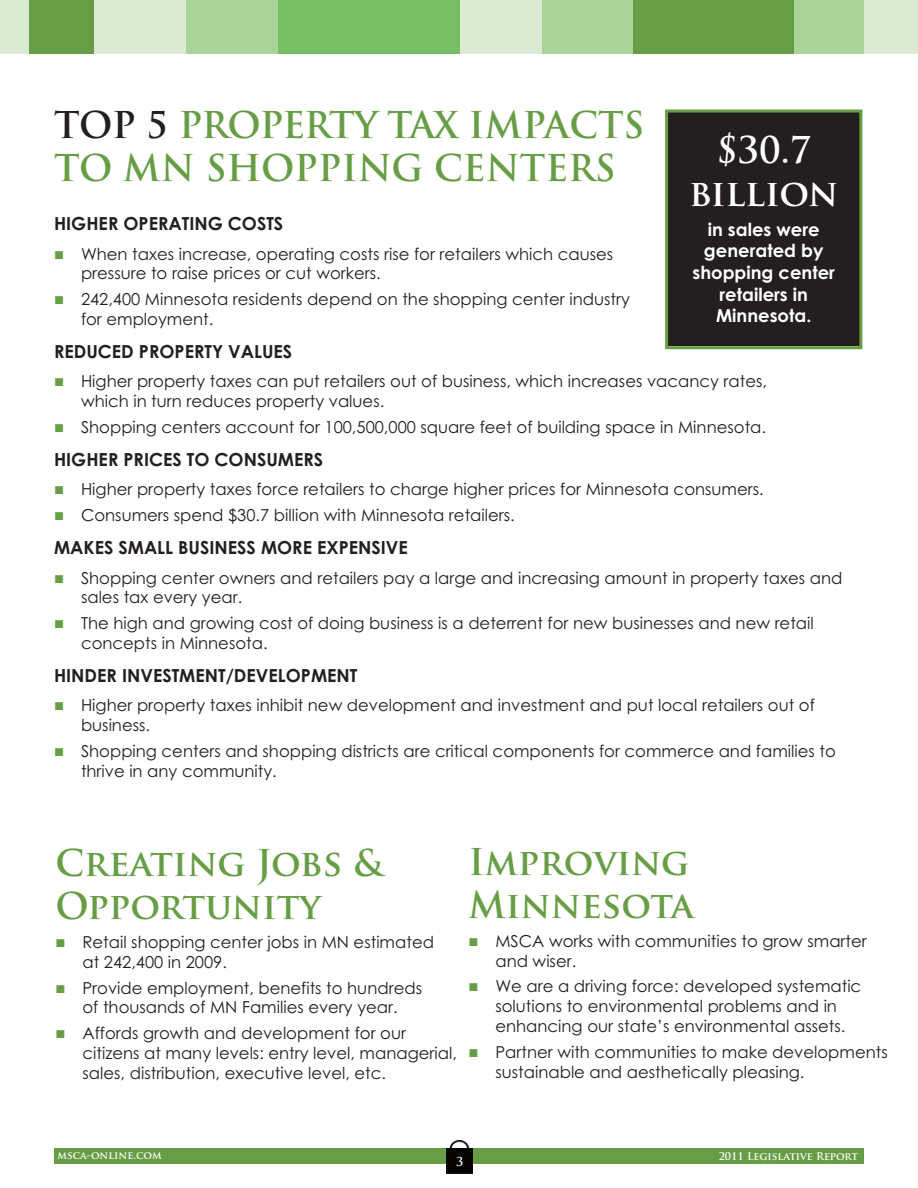
<style>
.page{position:relative;width:918px;height:1188px;background:#fff}
.page>*{position:absolute;margin:0;border:0;box-sizing:border-box;transform-origin:0 0}
.t1{font:700 36px/43.2px "Trajan Pro";color:#679e45}
.t2{font:700 36px/43.2px "Trajan Pro";color:#fff;text-align:center}
.t3{font:700 18px "Century Gothic";color:#231f20}
.t4{font:700 18px/21.6px "Century Gothic";color:#fff;text-align:center}
.t5{font:16.5px/19.8px "Century Gothic";color:#231f20}
.t6{font:700 12px "Trajan Pro";color:#fff}
.t7{font:700 10.5px "Trajan Pro";color:#fff}
.s1{color:#231f20}
</style>
<div class="page">
<div style="left:54px;top:1148px;width:810px;height:15px;background:#679e45"></div>
<img style="left:447px;top:1140px;width:25px;height:33px">
<div style="left:93px;top:0;width:94px;height:54px;background:#daead3"></div>
<div style="left:0;top:0;width:94px;height:54px;background:#679e45"></div>
<div style="left:186px;top:0;width:92px;height:54px;background:#aad39a"></div>
<div style="left:278px;top:0;width:183px;height:54px;background:#77be65"></div>
<div style="left:460px;top:0;width:83px;height:54px;background:#daead3"></div>
<div style="left:542px;top:0;width:92px;height:54px;background:#aad39a"></div>
<div style="left:634px;top:0;width:160px;height:54px;background:#679e45"></div>
<div style="left:794px;top:0;width:73px;height:54px;background:#aad39a"></div>
<div style="left:864px;top:0;width:54px;height:54px;background:#daead3"></div>
<div style="left:0;top:0;width:29px;height:54px;background:#daead3"></div>
<div style="left:668px;top:112px;width:191px;height:234px;background:#231f20"></div>
<div style="left:665px;top:110px;width:197px;height:239px;border:3px solid #679e45"></div>
<h1 class="t1" style="left:54px;top:107px;width:592px"><span class="s1">TOP 5</span> PROPERTY TAX IMPACTS<br>TO MN SHOPPING CENTERS</h1>
<p class="t3" style="left:54px;top:213px;width:231px">HIGHER OPERATING COSTS</p>
<p class="t5" style="left:81px;top:244px;width:534px">When taxes increase, operating costs rise for retailers which causes pressure to raise prices or cut workers.</p>
<p class="t5" style="left:81px;top:290px;width:550px">242,400 Minnesota residents depend on the shopping center industry for employment.</p>
<p class="t3" style="left:54px;top:341px;width:240px">REDUCED PROPERTY VALUES</p>
<p class="t5" style="left:81px;top:372px;width:688px">Higher property taxes can put retailers out of business, which increases vacancy rates, which in turn reduces property values.</p>
<p class="t5" style="left:81px;top:417px;width:687px">Shopping centers account for 100,500,000 square feet of building space in Minnesota.</p>
<p class="t3" style="left:54px;top:449px;width:271px">HIGHER PRICES TO CONSUMERS</p>
<p class="t5" style="left:81px;top:477px;width:684px;line-height:25.8px">Higher property taxes force retailers to charge higher prices for Minnesota consumers.<br>Consumers spend $30.7 billion with Minnesota retailers.</p>
<p class="t3" style="left:54px;top:537px;width:355px">MAKES SMALL BUSINESS MORE EXPENSIVE</p>
<p class="t5" style="left:81px;top:568px;width:763px">Shopping center owners and retailers pay a large and increasing amount in property taxes and sales tax every year.</p>
<p class="t5" style="left:81px;top:614px;width:734px">The high and growing cost of doing business is a deterrent for new businesses and new retail concepts in Minnesota.</p>
<p class="t3" style="left:54px;top:665px;width:305px">HINDER INVESTMENT/DEVELOPMENT</p>
<p class="t5" style="left:81px;top:696px;width:735px">Higher property taxes inhibit new development and investment and put local retailers out of business.</p>
<p class="t5" style="left:81px;top:741px;width:756px">Shopping centers and shopping districts are critical components for commerce and families to thrive in any community.</p>
<h1 class="t2" style="left:689px;top:132px;width:151px">$30.7 billion</h1>
<p class="t4" style="left:692px;top:219px;width:144px">in sales were generated by shopping center retailers in<br>Minnesota.</p>
<h1 class="t1" style="left:56px;top:846px;width:329px">Creating Jobs &amp;<br>Opportunity</h1>
<p class="t5" style="left:82px;top:932px;width:353px">Retail shopping center jobs in MN estimated at 242,400 in 2009.</p>
<p class="t5" style="left:82px;top:978px;width:341px">Provide employment, benefits to hundreds of thousands of MN Families every year.</p>
<p class="t5" style="left:82px;top:1024px;width:376px">Affords growth and development for our citizens at many levels: entry level, managerial, sales, distribution, executive level, etc.</p>
<h1 class="t1" style="left:468px;top:845px;width:227px">Improving<br>Minnesota</h1>
<p class="t5" style="left:495px;top:931px;width:373px">MSCA works with communities to grow smarter and wiser.</p>
<p class="t5" style="left:495px;top:977px;width:367px">We are a driving force: developed systematic solutions to environmental problems and in enhancing our state’s environmental assets.</p>
<p class="t5" style="left:495px;top:1042px;width:394px">Partner with communities to make developments sustainable and aesthetically pleasing.</p>
<p class="t7" style="left:57px;top:1151px;width:106px">msca-online.com</p>
<p class="t6" style="left:456px;top:1157px;width:9px">3</p>
<p class="t7" style="left:719px;top:1152px;width:141px">2011 Legislative Report</p>
</div>
